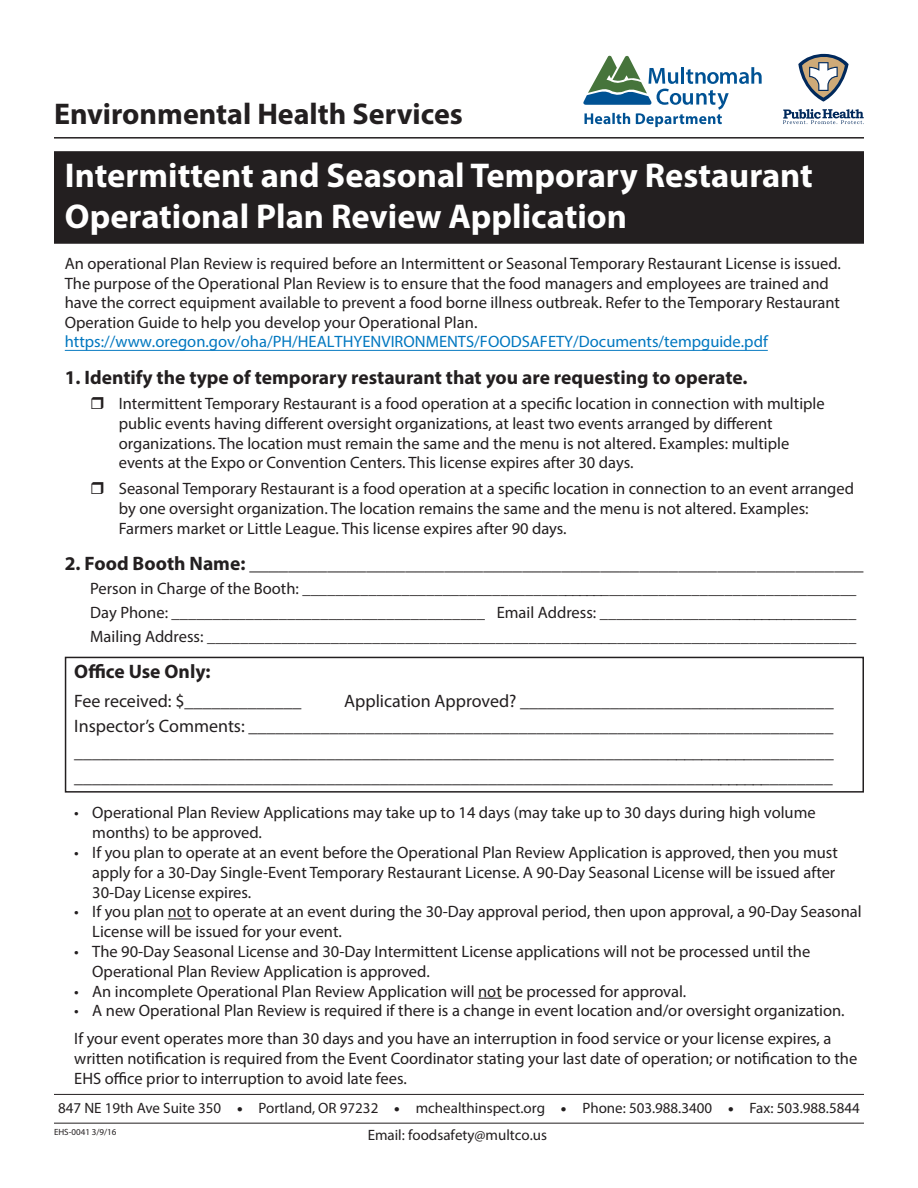
<style>
.page{position:relative;width:918px;height:1188px;background:#fff}
.page>*{position:absolute;margin:0;border:0;box-sizing:border-box;transform-origin:0 0}
.t1{font:700 34.5px/41.4px "Myriad Pro";color:#fff}
.t2{font:700 30px "Myriad Pro";color:#231f20}
.t3{font:700 19.5px "Myriad Pro";color:#231f20}
.t4{font:18px/25.5px "Myriad Pro";color:#231f20;text-align:justify}
.t5{font:16.5px/19.8px "Myriad Pro";color:#231f20}
.t6{font:15px "Myriad Pro";color:#231f20}
.t7{font:9px "Myriad Pro";color:#231f20}
.s1{color:#0077c0}
</style>
<div class="page">
<hr style="left:54px;top:137px;width:810px;height:2px;background:#231f20">
<hr style="left:54px;top:1094px;width:810px;height:1px;background:#231f20">
<hr style="left:54px;top:1123px;width:810px;height:1px;background:#231f20">
<svg style="left:583px;top:55px;width:179px;height:72px"></svg>
<svg style="left:783px;top:109px;width:81px;height:15px"></svg>
<svg style="left:798px;top:54px;width:51px;height:48px"></svg>
<div style="left:54px;top:151px;width:810px;height:93px;background:#231f20;border:2px solid #231f20"></div>
<div style="left:65px;top:657px;width:799px;height:136px;border:2px solid #231f20"></div>
<svg style="left:168px;top:919px;width:23px;height:1px"></svg>
<svg style="left:478px;top:998px;width:24px;height:1px"></svg>
<hr style="left:65px;top:350px;width:703px;height:1px;background:#0077c0">
<h2 class="t2" style="left:54px;top:94px;width:410px">Environmental Health Services</h2>
<p class="t1" style="left:65px;top:153px;width:750px">Intermittent and Seasonal Temporary Restaurant<br>Operational Plan Review Application</p>
<p class="t5" style="left:65px;top:253px;width:778px">An operational Plan Review is required before an Intermittent or Seasonal Temporary Restaurant License is issued.<br>The purpose of the Operational Plan Review is to ensure that the food managers and employees are trained and have the correct equipment available to prevent a food borne illness outbreak. Refer to the Temporary Restaurant Operation Guide to help you develop your Operational Plan. <span class="s1">https://www.oregon.gov/oha/PH/HEALTHYENVIRONMENTS/FOODSAFETY/Documents/tempguide.pdf</span></p>
<p class="t3" style="left:65px;top:364px;width:684px">1. Identify the type of temporary restaurant that you are requesting to operate.</p>
<p class="t5" style="left:119px;top:393px;width:707px">Intermittent Temporary Restaurant is a food operation at a specific location in connection with multiple public events having different oversight organizations, at least two events arranged by different organizations. The location must remain the same and the menu is not altered. Examples: multiple events at the Expo or Convention Centers. This license expires after 30 days.</p>
<p class="t5" style="left:119px;top:478px;width:737px">Seasonal Temporary Restaurant is a food operation at a specific location in connection to an event arranged by one oversight organization. The location remains the same and the menu is not altered. Examples:<br>Farmers market or Little League. This license expires after 90 days.</p>
<p class="t3" style="left:65px;top:551px;width:800px">2. Food Booth Name: _______________________________________________________________</p>
<p class="t5" style="left:90px;top:576px;width:768px;line-height:24px">Person in Charge of the Booth: ____________________________________________________________________<br>Day Phone: ______________________________________ Email Address: ________________________________</p>
<p class="t5" style="left:90px;top:626px;width:768px">Mailing Address: _______________________________________________________________________________</p>
<p class="t3" style="left:74px;top:659px;width:138px">Office Use Only:</p>
<p class="t4" style="left:74px;top:688px;width:229px">Fee received: $_____________</p>
<p class="t4" style="left:344px;top:688px;width:491px">Application Approved? ___________________________________</p>
<p class="t4" style="left:74px;top:713px;width:761px">Inspector’s Comments: _________________________________________________________________ _____________________________________________________________________________________ _____________________________________________________________________________________</p>
<p class="t5" style="left:92px;top:803px;width:725px;text-indent:-18px">• Operational Plan Review Applications may take up to 14 days (may take up to 30 days during high volume months) to be approved.</p>
<p class="t5" style="left:92px;top:842px;width:747px;text-indent:-18px">• If you plan to operate at an event before the Operational Plan Review Application is approved, then you must apply for a 30-Day Single-Event Temporary Restaurant License. A 90-Day Seasonal License will be issued after<br>30-Day License expires.</p>
<p class="t5" style="left:92px;top:902px;width:771px;text-indent:-18px">• If you plan not to operate at an event during the 30-Day approval period, then upon approval, a 90-Day Seasonal<br>License will be issued for your event.</p>
<p class="t5" style="left:92px;top:941px;width:720px;text-indent:-18px">• The 90-Day Seasonal License and 30-Day Intermittent License applications will not be processed until the<br>Operational Plan Review Application is approved.</p>
<p class="t5" style="left:74px;top:981px;width:614px">• An incomplete Operational Plan Review Application will not be processed for approval.</p>
<p class="t5" style="left:74px;top:1001px;width:772px">• A new Operational Plan Review is required if there is a change in event location and/or oversight organization.</p>
<p class="t5" style="left:74px;top:1029px;width:785px">If your event operates more than 30 days and you have an interruption in food service or your license expires, a written notification is required from the Event Coordinator stating your last date of operation; or notification to the<br>EHS office prior to interruption to avoid late fees.</p>
<p class="t6" style="left:58px;top:1099px;width:803px">847 NE 19th Ave Suite 350 ● Portland, OR 97232 ● mchealthinspect.org ● Phone: 503.988.3400 ● Fax: 503.988.5844</p>
<p class="t7" style="left:54px;top:1126px;width:64px">EHS-0041 3/9/16</p>
<p class="t6" style="left:368px;top:1126px;width:181px">Email: foodsafety@multco.us</p>
</div>
